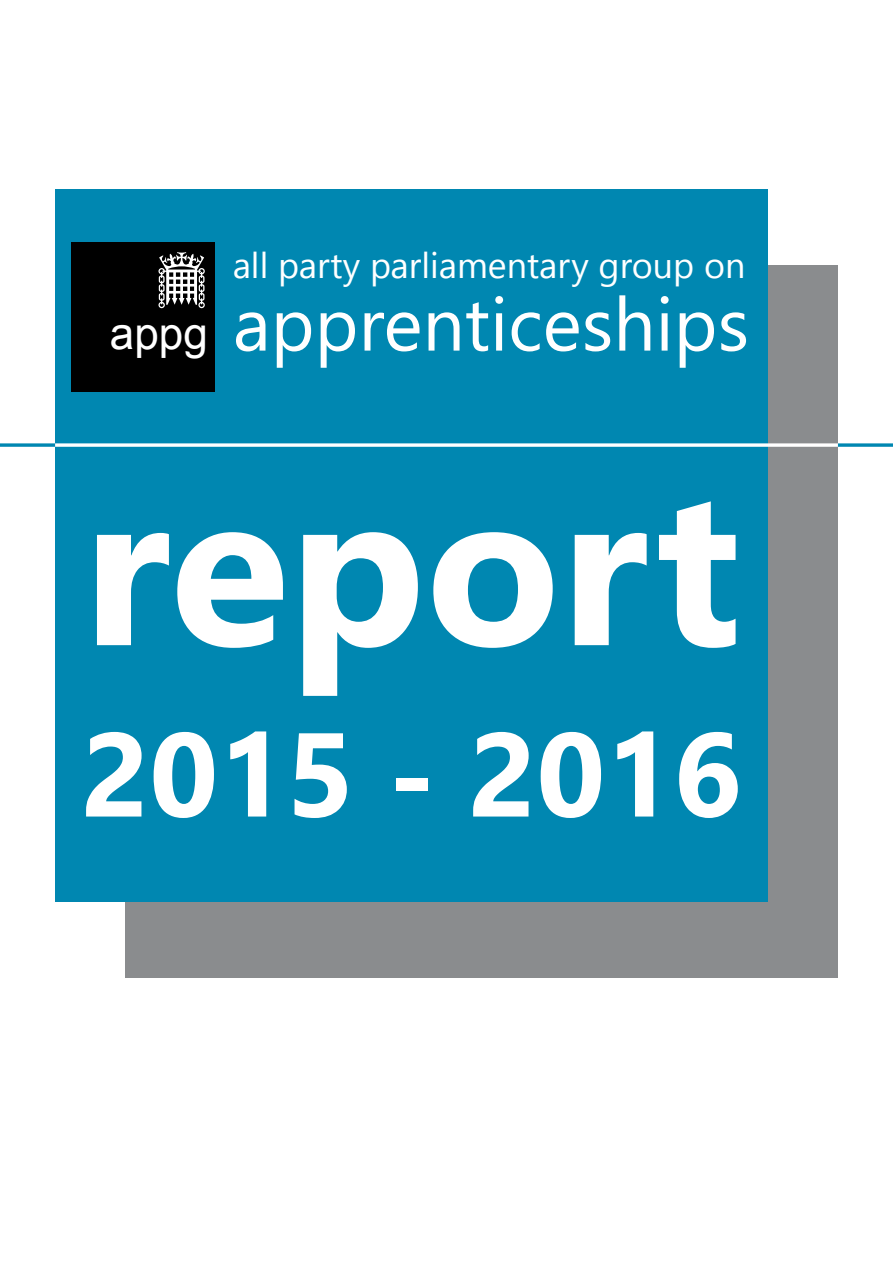
<style>
.page{position:relative;width:893px;height:1263px;background:#fff}
.page>*{position:absolute;margin:0;border:0;box-sizing:border-box;transform-origin:0 0}
.t1{font:700 220.5px "Gadugi";color:#fff}
.t2{font:700 118.8px "Gadugi";color:#fff}
.t3{font:74.7px "Gadugi";color:#fff}
.t4{font:35.85px "Gadugi";color:#fff}
.s1{font-family:"Arial";font-size:44.1px}
</style>
<div class="page">
<svg style="left:0;top:443px;width:893px;height:4px"></svg>
<div style="left:125px;top:265px;width:713px;height:713px;background:#8a8c8e"></div>
<div style="left:55px;top:189px;width:713px;height:713px;background:#0087b1"></div>
<svg style="left:55px;top:443px;width:783px;height:4px;background:#daecf2"></svg>
<div style="left:71px;top:243px;width:144px;height:149px;background:#000"></div>
<svg style="left:158px;top:252px;width:47px;height:56px"></svg>
<p class="t4" style="left:233px;top:244px;width:514px">all party parliamentary group on</p>
<h3 class="t3" style="left:110px;top:279px;width:641px"><span class="s1">appg</span> apprenticeships</h3>
<h1 class="t1" style="left:83px;top:434px;width:659px">report</h1>
<h2 class="t2" style="left:81px;top:703px;width:662px">2015 - 2016</h2>
</div>
